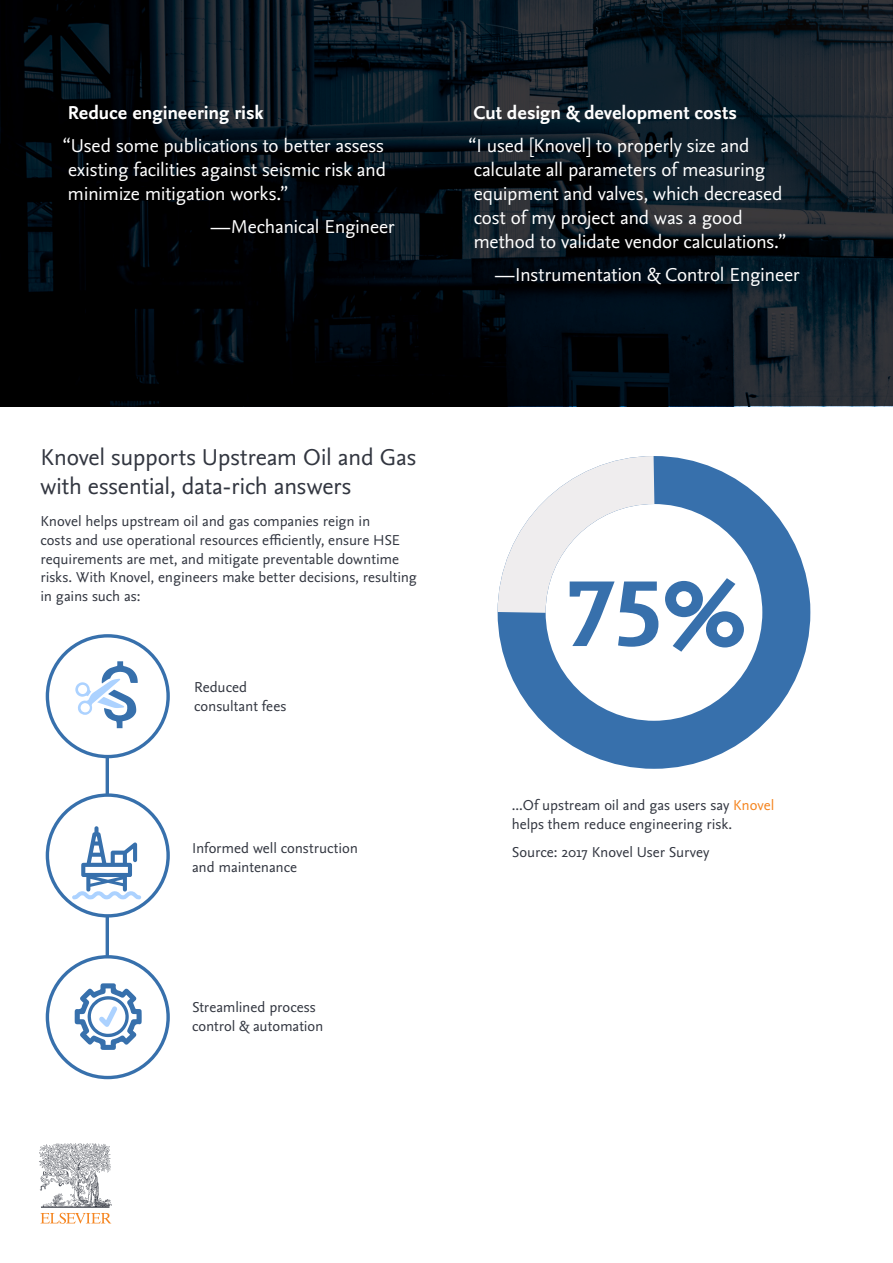
<style>
.page{position:relative;width:893px;height:1263px;background:#fff}
.page>*{position:absolute;margin:0;border:0;box-sizing:border-box;transform-origin:0 0}
.t1{font:700 97.95px "Nexus Sans OT";color:#3770ac}
.Section_title{font:24px/28.8px "Nexus Sans Pro";letter-spacing:-.01em;color:#323640}
.Body_Paragraph{font:19.5px/24px "Nexus Sans Pro";letter-spacing:-.01em;color:#fff;text-align:justify}
.Body_Paragraph-2{font:700 19.5px "Nexus Sans Pro";letter-spacing:-.005em;color:#fff}
.Body_Paragraph-3{font:15px/18.8px "Nexus Sans Pro";letter-spacing:-.005em;color:#323640}
.s1{color:#f58520}
</style>
<div class="page">
<svg style="left:39px;top:1143px;width:73px;height:81px"></svg>
<svg style="left:0;top:0;width:893px;height:406px;background:#091117"></svg>
<div style="left:498px;top:456px;width:312px;height:313px;border:48px solid #3770ac;border-radius:50%"></div>
<hr style="left:106px;top:757px;width:3px;height:200px;background:#3770ac">
<div style="left:47px;top:795px;width:121px;height:121px;background:#fff;border-radius:50%"></div>
<div style="left:46px;top:793px;width:124px;height:124px;border:3px solid #3770ac;border-radius:50%"></div>
<div style="left:46px;top:634px;width:124px;height:124px;border:3px solid #3770ac;border-radius:50%"></div>
<div style="left:46px;top:955px;width:124px;height:124px;border:3px solid #3770ac;border-radius:50%"></div>
<svg style="left:497px;top:456px;width:205px;height:204px"></svg>
<svg style="left:75px;top:661px;width:63px;height:67px"></svg>
<svg style="left:75px;top:983px;width:67px;height:67px"></svg>
<svg style="left:72px;top:826px;width:69px;height:73px"></svg>
<p class="Body_Paragraph-2" style="left:68px;top:98px;width:197px">Reduce engineering risk</p>
<p class="Body_Paragraph" style="left:63px;top:132px;width:325px">“Used some publications to better assess existing facilities against seismic risk and minimize mitigation works.”</p>
<p class="Body_Paragraph" style="left:211px;top:213px;width:185px">—Mechanical Engineer</p>
<p class="Body_Paragraph-2" style="left:474px;top:98px;width:265px">Cut design &amp; development costs</p>
<p class="Body_Paragraph" style="left:468px;top:132px;width:319px;text-align:left">“I used [Knovel] to properly size and calculate all parameters of measuring equipment and valves, which decreased cost of my project and was a good method to validate vendor calculations.”</p>
<p class="Body_Paragraph" style="left:495px;top:261px;width:306px">—Instrumentation &amp; Control Engineer</p>
<p class="Section_title" style="left:40px;top:441px;width:377px">Knovel supports Upstream Oil and Gas with essential, data-rich answers</p>
<p class="Body_Paragraph-3" style="left:40px;top:511px;width:378px">Knovel helps upstream oil and gas companies reign in<br>costs and use operational resources efficiently, ensure HSE requirements are met, and mitigate preventable downtime risks. With Knovel, engineers make better decisions, resulting in gains such as:</p>
<p class="Body_Paragraph-3" style="left:194px;top:677px;width:94px">Reduced consultant fees</p>
<p class="Body_Paragraph-3" style="left:192px;top:838px;width:168px">Informed well construction and maintenance</p>
<p class="Body_Paragraph-3" style="left:192px;top:997px;width:133px">Streamlined process control &amp; automation</p>
<p class="t1" style="left:567px;top:558px;width:180px">75%</p>
<p class="Body_Paragraph-3" style="left:512px;top:795px;width:264px">...Of upstream oil and gas users say <span class="s1">Knovel </span>helps them reduce engineering risk.</p>
<p class="Body_Paragraph-3" style="left:512px;top:841px;width:199px">Source: 2017 Knovel User Survey</p>
</div>
